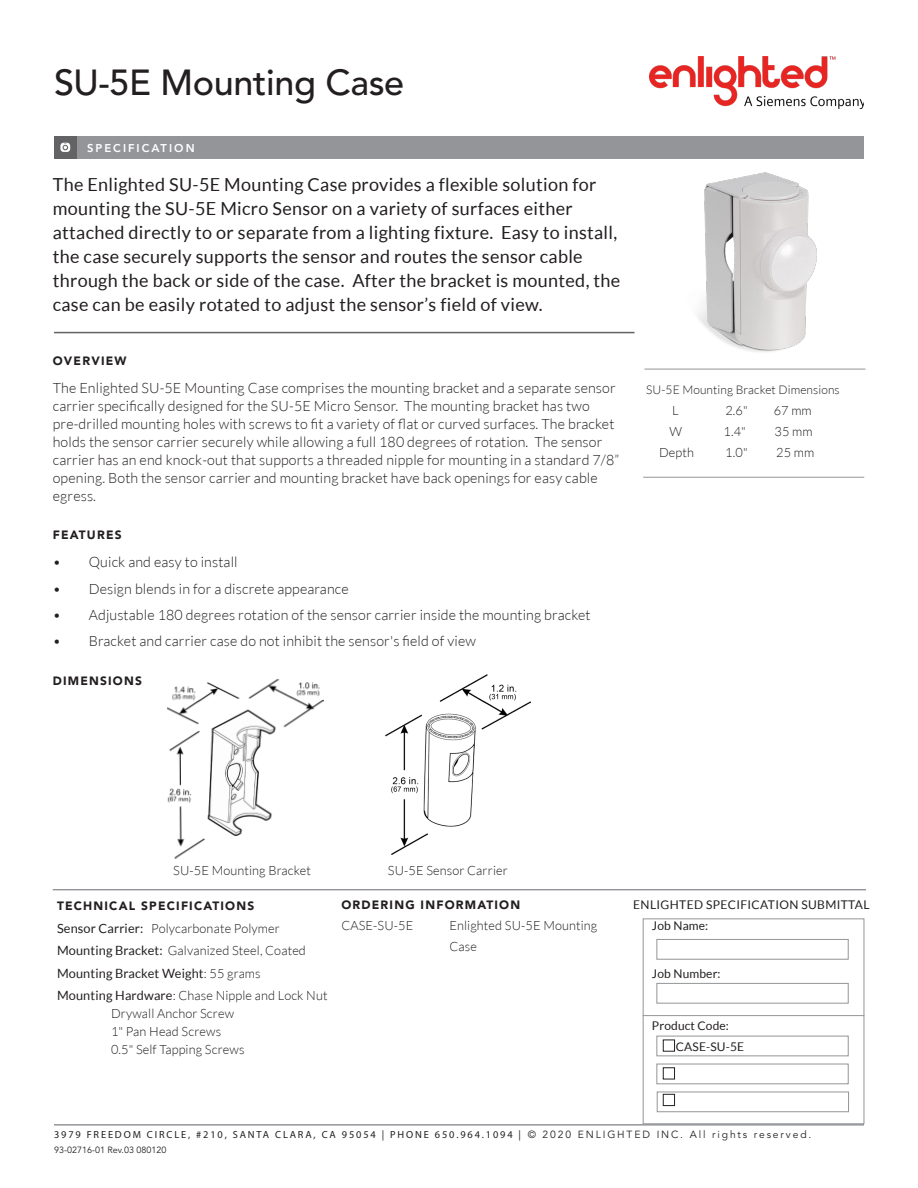
<style>
.page{position:relative;width:918px;height:1188px;background:#fff}
.page>*{position:absolute;margin:0;border:0;box-sizing:border-box;transform-origin:0 0}
.t1{font:500 36px "Avenir LT Std";letter-spacing:-.01em;color:#231f20}
.Headline_Paragraph{font:18px/24px "Lato";letter-spacing:.015em;color:#231f20}
.Body_Copy_Paragraph{font:300 14.25px/18px "Lato";letter-spacing:.01em;color:#231f20}
.t2{font:300 12.75px/18px "Lato";letter-spacing:.01em;color:#231f20}
.t3{font:12.75px "Lato";letter-spacing:.01em;color:#231f20}
.Body_Copy_Paragraph-2{font:900 12px "Avenir LT Std";letter-spacing:.1em;color:#231f20}
.Spec_Submittal_Parag{font:12px "Lato";letter-spacing:.01em;color:#231f20}
.Spec_Submittal_Parag-2{font:12px "Lato";letter-spacing:.03em;color:#231f20}
.t4{font:300 12px "Lato";letter-spacing:.01em;color:#231f20}
.t5{font:800 11.25px "Avenir LT Std";letter-spacing:.18em;color:#fff}
.t6{font:10.35px "Myriad Pro";letter-spacing:.18em;color:#231f20}
.t7{font:9px "Avenir LT Std";color:#231f20}
.s1{font-weight:400}
.s2{font-weight:300}
.s3{font-family:"Avenir LT Std"}
</style>
<div class="page">
<hr style="left:54px;top:1124px;width:810px;height:2px;background:#939598">
<div style="left:54px;top:136px;width:810px;height:23px;background:#939598"></div>
<div style="left:54px;top:136px;width:23px;height:23px;background:#636366"></div>
<svg style="left:60px;top:143px;width:10px;height:9px"></svg>
<hr style="left:54px;top:332px;width:580px;height:1px;background:#636366">
<img style="left:698px;top:172px;width:119px;height:180px">
<div style="left:643px;top:918px;width:221px;height:206px;border:1px solid #939598"></div>
<div style="left:656px;top:939px;width:193px;height:21px;border:1px solid #939598"></div>
<div style="left:656px;top:983px;width:193px;height:21px;border:1px solid #939598"></div>
<div style="left:656px;top:1036px;width:193px;height:20px;border:1px solid #939598"></div>
<div style="left:656px;top:1064px;width:193px;height:20px;border:1px solid #939598"></div>
<hr style="left:643px;top:1015px;width:221px;height:1px;background:#939598">
<div style="left:663px;top:1040px;width:12px;height:11px;border:1px solid #231f20"></div>
<div style="left:663px;top:1068px;width:12px;height:11px;border:1px solid #231f20"></div>
<div style="left:657px;top:1092px;width:192px;height:20px;border:1px solid #939598"></div>
<div style="left:663px;top:1094px;width:12px;height:12px;border:1px solid #231f20"></div>
<hr style="left:643px;top:477px;width:221px;height:1px;background:#939598">
<hr style="left:644px;top:369px;width:222px;height:1px;background:#939598">
<img style="left:167px;top:679px;width:157px;height:180px">
<img style="left:386px;top:674px;width:145px;height:180px">
<hr style="left:53px;top:889px;width:813px;height:1px;background:#939598">
<img style="left:650px;top:56px;width:214px;height:53px">
<p class="t1" style="left:54px;top:62px;width:352px">SU-5E Mounting Case</p>
<p class="t5" style="left:87px;top:141px;width:109px">SPECIFICATION</p>
<p class="Headline_Paragraph" style="left:53px;top:172px;width:569px">The Enlighted SU-5E Mounting Case provides a flexible solution for mounting the SU-5E Micro Sensor on a variety of surfaces either attached directly to or separate from a lighting fixture. Easy to install, the case securely supports the sensor and routes the sensor cable through the back or side of the case. After the bracket is mounted, the case can be easily rotated to adjust the sensor’s field of view.</p>
<p class="Body_Copy_Paragraph-2" style="left:53px;top:353px;width:75px">OVERVIEW</p>
<p class="Body_Copy_Paragraph" style="left:53px;top:379px;width:568px">The Enlighted SU-5E Mounting Case comprises the mounting bracket and a separate sensor carrier specifically designed for the SU-5E Micro Sensor. The mounting bracket has two pre-drilled mounting holes with screws to fit a variety of flat or curved surfaces. The bracket holds the sensor carrier securely while allowing a full 180 degrees of rotation. The sensor carrier has an end knock-out that supports a threaded nipple for mounting in a standard 7/8” opening. Both the sensor carrier and mounting bracket have back openings for easy cable egress.</p>
<p class="Body_Copy_Paragraph-2" style="left:53px;top:527px;width:70px">FEATURES</p>
<p class="Body_Copy_Paragraph" style="left:53px;top:553px;width:186px">• Quick and easy to install</p>
<p class="Body_Copy_Paragraph" style="left:53px;top:580px;width:298px">• Design blends in for a discrete appearance</p>
<p class="Body_Copy_Paragraph" style="left:53px;top:606px;width:539px">• Adjustable 180 degrees rotation of the sensor carrier inside the mounting bracket</p>
<p class="Body_Copy_Paragraph" style="left:53px;top:632px;width:425px">• Bracket and carrier case do not inhibit the sensor's field of view</p>
<p class="Body_Copy_Paragraph-2" style="left:53px;top:674px;width:91px">DIMENSIONS</p>
<p class="t4" style="left:646px;top:383px;width:195px">SU-5E Mounting Bracket Dimensions</p>
<p class="t2" style="left:672px;top:401px;width:8px">L</p>
<p class="t2" style="left:725px;top:401px;width:24px">2.6"</p>
<p class="t2" style="left:774px;top:401px;width:40px">67 mm</p>
<p class="t2" style="left:670px;top:422px;width:14px">W</p>
<p class="t2" style="left:724px;top:422px;width:24px">1.4"</p>
<p class="t2" style="left:775px;top:422px;width:40px">35 mm</p>
<p class="t2" style="left:659px;top:443px;width:36px">Depth</p>
<p class="t2" style="left:725px;top:443px;width:24px">1.0"</p>
<p class="t2" style="left:776px;top:443px;width:40px">25 mm</p>
<p class="t2" style="left:173px;top:862px;width:139px">SU-5E Mounting Bracket</p>
<p class="t2" style="left:388px;top:862px;width:121px">SU-5E Sensor Carrier</p>
<p class="Body_Copy_Paragraph-2" style="left:57px;top:899px;width:199px">TECHNICAL SPECIFICATIONS</p>
<p class="t2" style="left:57px;top:919px;width:224px"><span class="s1">Sensor Carrier:</span> Polycarbonate Polymer</p>
<p class="t2" style="left:57px;top:942px;width:250px"><span class="s1">Mounting Bracket:</span> Galvanized Steel, Coated</p>
<p class="t3" style="left:57px;top:966px;width:205px">Mounting Bracket Weight<span class="s2">: 55 grams</span></p>
<p class="t2" style="left:57px;top:987px;width:272px"><span class="s1">Mounting Hardware</span>: Chase Nipple and Lock Nut</p>
<p class="t2" style="left:111px;top:1005px;width:125px">Drywall Anchor Screw</p>
<p class="t2" style="left:111px;top:1023px;width:135px">1" Pan Head Screws<br>0.5" Self Tapping Screws</p>
<p class="Body_Copy_Paragraph-2" style="left:341px;top:898px;width:180px">ORDERING INFORMATION</p>
<p class="t2" style="left:341px;top:917px;width:73px">CASE-SU-5E</p>
<p class="t2" style="left:449px;top:915px;width:150px;line-height:21px">Enlighted SU-5E Mounting<br>Case</p>
<p class="Spec_Submittal_Parag-2" style="left:633px;top:898px;width:238px">ENLIGHTED SPECIFICATION SUBMITTAL</p>
<p class="Spec_Submittal_Parag" style="left:652px;top:919px;width:58px">Job Name:</p>
<p class="Spec_Submittal_Parag" style="left:652px;top:967px;width:70px">Job Number:</p>
<p class="Spec_Submittal_Parag" style="left:652px;top:1019px;width:78px">Product Code:</p>
<p class="Spec_Submittal_Parag" style="left:676px;top:1040px;width:70px">CASE-SU-5E</p>
<p class="t6" style="left:54px;top:1128px;width:759px">3979 FREEDOM CIRCLE, #210, SANTA CLARA, CA 95054 | PHONE 650.964.1094 | <span class="s3">© 2020 ENLIGHTED INC. All rights reserved.</span></p>
<p class="t7" style="left:54px;top:1145px;width:114px">93-02716-01 Rev.03 080120</p>
</div>
